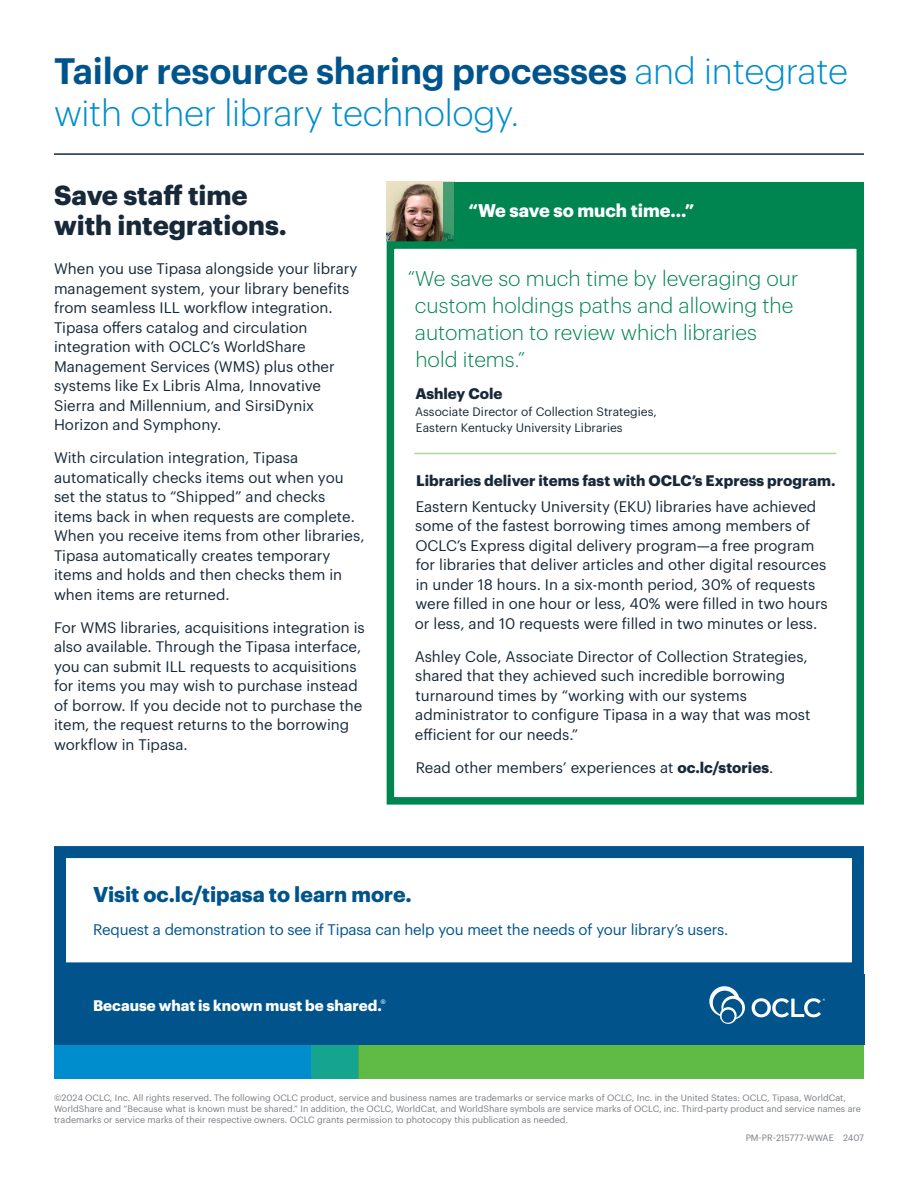
<style>
.page{position:relative;width:918px;height:1188px;background:#fff}
.page>*{position:absolute;margin:0;border:0;box-sizing:border-box;transform-origin:0 0}
.t1{font:300 36px/42px "Graphik";letter-spacing:-.01em;color:#008dce}
.t2{font:700 27px/30px "Graphik";color:#172938}
.t3{font:300 21px/27px "Graphik";color:#008551}
.t4{font:700 21px "Graphik";color:#00548b}
.t5{font:700 18px "Graphik";color:#fff}
.t6{font:15px/19.5px "Graphik";color:#172938}
.t7{font:15px "Graphik";letter-spacing:-.01em;color:#00548b}
.t8{font:700 15px "Graphik";color:#172938}
.t9{font:700 15px "Graphik";color:#fff}
.t10{font:12px/16.5px "Graphik";color:#172938}
.t11{font:9px/10.8px "Graphik";color:#787d83}
.s1{font-weight:600;color:#00548b}
.s2{font-weight:700}
</style>
<div class="page">
<img style="left:387px;top:182px;width:56px;height:59px">
<div style="left:54px;top:974px;width:810px;height:71px;background:#00548b"></div>
<svg style="left:709px;top:986px;width:36px;height:38px"></svg>
<svg style="left:752px;top:998px;width:73px;height:19px"></svg>
<div style="left:359px;top:1045px;width:505px;height:33px;background:#60bb46"></div>
<div style="left:310px;top:1045px;width:49px;height:33px;background:#15a48f"></div>
<hr style="left:54px;top:153px;width:810px;height:2px;background:#172938">
<div style="left:54px;top:1045px;width:256px;height:33px;background:#008dce"></div>
<hr style="left:414px;top:453px;width:422px;height:1px;background:#b0d79b">
<div style="left:387px;top:241px;width:477px;height:564px;border:8px solid #008551"></div>
<div style="left:455px;top:182px;width:409px;height:61px;background:#008551"></div>
<svg style="left:443px;top:182px;width:12px;height:61px"></svg>
<div style="left:54px;top:846px;width:810px;height:128px;border:12px solid #00548b"></div>
<h1 class="t1" style="left:54px;top:47px;width:796px"><span class="s1">Tailor resource sharing processes</span> and integrate with other library technology.</h1>
<h2 class="t2" style="left:54px;top:177px;width:235px">Save staff time with integrations.</h2>
<p class="t6" style="left:54px;top:258px;width:305px">When you use Tipasa alongside your library management system, your library benefits from seamless ILL workflow integration.<br>Tipasa offers catalog and circulation integration with OCLC’s WorldShare Management Services (WMS) plus other systems like Ex Libris Alma, Innovative Sierra and Millennium, and SirsiDynix Horizon and Symphony.</p>
<p class="t6" style="left:54px;top:447px;width:312px">With circulation integration, Tipasa automatically checks items out when you set the status to “Shipped” and checks items back in when requests are complete.<br>When you receive items from other libraries, Tipasa automatically creates temporary items and holds and then checks them in when items are returned.</p>
<p class="t6" style="left:54px;top:616px;width:312px">For WMS libraries, acquisitions integration is also available. Through the Tipasa interface, you can submit ILL requests to acquisitions for items you may wish to purchase instead of borrow. If you decide not to purchase the item, the request returns to the borrowing workflow in Tipasa.</p>
<p class="t5" style="left:468px;top:197px;width:227px">“We save so much time...”</p>
<h3 class="t3" style="left:415px;top:264px;width:385px;text-indent:-7px">“We save so much time by leveraging our custom holdings paths and allowing the automation to review which libraries hold items.”</h3>
<p class="t8" style="left:415px;top:382px;width:89px">Ashley Cole</p>
<p class="t10" style="left:415px;top:402px;width:243px">Associate Director of Collection Strategies,<br>Eastern Kentucky University Libraries</p>
<p class="t8" style="left:416px;top:469px;width:421px">Libraries deliver items fast with OCLC’s Express program.</p>
<p class="t6" style="left:415px;top:496px;width:414px">Eastern Kentucky University (EKU) libraries have achieved some of the fastest borrowing times among members of OCLC’s Express digital delivery program—a free program for libraries that deliver articles and other digital resources in under 18 hours. In a six-month period, 30% of requests were filled in one hour or less, 40% were filled in two hours or less, and 10 requests were filled in two minutes or less.</p>
<p class="t6" style="left:415px;top:646px;width:397px">Ashley Cole, Associate Director of Collection Strategies, shared that they achieved such incredible borrowing turnaround times by “working with our systems administrator to configure Tipasa in a way that was most efficient for our needs.”</p>
<p class="t6" style="left:416px;top:757px;width:359px">Read other members’ experiences at <span class="s2">oc.lc/stories</span>.</p>
<h3 class="t4" style="left:93px;top:879px;width:320px">Visit oc.lc/tipasa to learn more.</h3>
<p class="t7" style="left:93px;top:919px;width:637px">Request a demonstration to see if Tipasa can help you meet the needs of your library’s users.</p>
<p class="t9" style="left:93px;top:994px;width:295px">Because what is known must be shared.<sup>®</sup></p>
<p class="t11" style="left:54px;top:1092px;width:808px">©2024 OCLC, Inc. All rights reserved. The following OCLC product, service and business names are trademarks or service marks of OCLC, Inc. in the United States: OCLC, Tipasa, WorldCat,<br>WorldShare and “Because what is known must be shared.” In addition, the OCLC, WorldCat, and WorldShare symbols are service marks of OCLC, inc. Third-party product and service names are trademarks or service marks of their respective owners. OCLC grants permission to photocopy this publication as needed.</p>
<p class="t11" style="left:746px;top:1132px;width:120px">PM-PR-215777-WWAE 2407</p>
</div>
